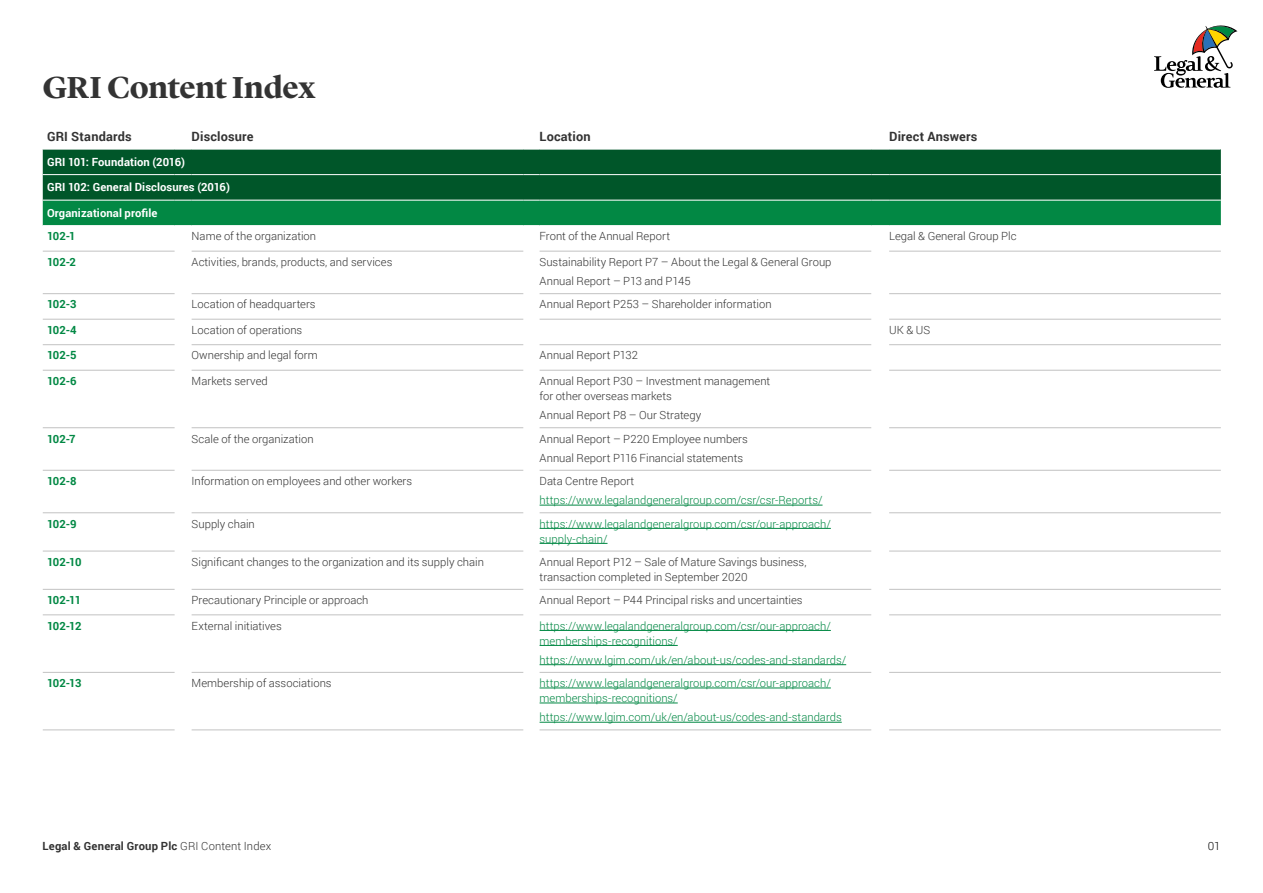
<style>
.page{position:relative;width:1263px;height:893px;background:#fff}
.page>*{position:absolute;margin:0;border:0;box-sizing:border-box;transform-origin:0 0}
.t1{font:700 31.5px "Lyon Display";letter-spacing:-.01em;color:#333}
.t2{font:700 12.75px "Roboto";letter-spacing:.015em;color:#333}
.t3{font:300 11.25px/19.2px "Roboto";color:#333}
.t4{font:300 11.25px/15px "Roboto";color:#028844}
.t5{font:700 11.25px "Roboto";letter-spacing:.01em;color:#fff}
.t6{font:700 11.25px "Roboto";letter-spacing:-.05em;color:#028844}
.t7{font:700 11.25px "Roboto";letter-spacing:.02em;color:#333}
.t8{font:300 11.25px "Roboto";color:#000}
.s1{font-weight:300}
</style>
<div class="page">
<div style="left:43px;top:149px;width:1178px;height:51px;background:#005629"></div>
<hr style="left:43px;top:427px;width:132px;height:1px;background:#c2c2c2">
<hr style="left:192px;top:427px;width:331px;height:1px;background:#c2c2c2">
<hr style="left:540px;top:427px;width:331px;height:1px;background:#c2c2c2">
<hr style="left:889px;top:427px;width:332px;height:1px;background:#c2c2c2">
<hr style="left:43px;top:551px;width:132px;height:1px;background:#c2c2c2">
<hr style="left:192px;top:551px;width:331px;height:1px;background:#c2c2c2">
<hr style="left:540px;top:551px;width:331px;height:1px;background:#c2c2c2">
<hr style="left:889px;top:551px;width:332px;height:1px;background:#c2c2c2">
<hr style="left:43px;top:589px;width:132px;height:1px;background:#c2c2c2">
<hr style="left:192px;top:589px;width:331px;height:1px;background:#c2c2c2">
<hr style="left:540px;top:589px;width:331px;height:1px;background:#c2c2c2">
<hr style="left:889px;top:589px;width:332px;height:1px;background:#c2c2c2">
<hr style="left:43px;top:615px;width:132px;height:1px;background:#c2c2c2">
<hr style="left:192px;top:615px;width:331px;height:1px;background:#c2c2c2">
<hr style="left:540px;top:615px;width:331px;height:1px;background:#c2c2c2">
<hr style="left:889px;top:615px;width:332px;height:1px;background:#c2c2c2">
<hr style="left:43px;top:251px;width:132px;height:1px;background:#c2c2c2">
<hr style="left:540px;top:251px;width:331px;height:1px;background:#c2c2c2">
<hr style="left:889px;top:251px;width:332px;height:1px;background:#c2c2c2">
<hr style="left:43px;top:293px;width:132px;height:1px;background:#c2c2c2">
<hr style="left:192px;top:293px;width:331px;height:1px;background:#c2c2c2">
<hr style="left:540px;top:293px;width:331px;height:1px;background:#c2c2c2">
<hr style="left:889px;top:293px;width:332px;height:1px;background:#c2c2c2">
<hr style="left:43px;top:344px;width:132px;height:1px;background:#c2c2c2">
<hr style="left:192px;top:344px;width:331px;height:1px;background:#c2c2c2">
<hr style="left:540px;top:344px;width:331px;height:1px;background:#c2c2c2">
<hr style="left:889px;top:344px;width:332px;height:1px;background:#c2c2c2">
<hr style="left:43px;top:512px;width:132px;height:1px;background:#c2c2c2">
<hr style="left:192px;top:512px;width:331px;height:1px;background:#c2c2c2">
<hr style="left:540px;top:512px;width:331px;height:1px;background:#c2c2c2">
<hr style="left:889px;top:512px;width:332px;height:1px;background:#c2c2c2">
<hr style="left:43px;top:319px;width:132px;height:1px;background:#c2c2c2">
<hr style="left:192px;top:319px;width:331px;height:1px;background:#c2c2c2">
<hr style="left:540px;top:319px;width:331px;height:1px;background:#c2c2c2">
<hr style="left:889px;top:319px;width:332px;height:1px;background:#c2c2c2">
<hr style="left:43px;top:470px;width:132px;height:1px;background:#c2c2c2">
<hr style="left:192px;top:470px;width:331px;height:1px;background:#c2c2c2">
<hr style="left:540px;top:470px;width:331px;height:1px;background:#c2c2c2">
<hr style="left:889px;top:470px;width:332px;height:1px;background:#c2c2c2">
<hr style="left:43px;top:370px;width:132px;height:1px;background:#c2c2c2">
<hr style="left:192px;top:370px;width:331px;height:1px;background:#c2c2c2">
<hr style="left:540px;top:370px;width:331px;height:1px;background:#c2c2c2">
<hr style="left:889px;top:370px;width:332px;height:1px;background:#c2c2c2">
<hr style="left:43px;top:149px;width:132px;height:1px;background:#fff">
<svg style="left:175px;top:149px;width:17px;height:1px"></svg>
<hr style="left:192px;top:149px;width:331px;height:1px;background:#fff">
<svg style="left:523px;top:149px;width:17px;height:1px"></svg>
<hr style="left:540px;top:149px;width:331px;height:1px;background:#fff">
<svg style="left:871px;top:149px;width:18px;height:1px"></svg>
<hr style="left:889px;top:149px;width:331px;height:1px;background:#fff">
<hr style="left:43px;top:174px;width:132px;height:1px;background:#fff">
<svg style="left:175px;top:174px;width:17px;height:1px"></svg>
<hr style="left:192px;top:174px;width:331px;height:1px;background:#fff">
<svg style="left:523px;top:174px;width:17px;height:1px"></svg>
<hr style="left:540px;top:174px;width:331px;height:1px;background:#fff">
<svg style="left:871px;top:174px;width:18px;height:1px"></svg>
<hr style="left:889px;top:174px;width:332px;height:1px;background:#fff">
<div style="left:43px;top:200px;width:1178px;height:26px;background:#028844"></div>
<hr style="left:889px;top:225px;width:332px;height:1px;background:#fff">
<hr style="left:192px;top:251px;width:331px;height:1px;background:#c2c2c2">
<hr style="left:192px;top:672px;width:331px;height:1px;background:#c2c2c2">
<hr style="left:540px;top:672px;width:331px;height:1px;background:#c2c2c2">
<hr style="left:889px;top:672px;width:332px;height:1px;background:#c2c2c2">
<hr style="left:43px;top:672px;width:132px;height:1px;background:#c2c2c2">
<hr style="left:43px;top:730px;width:132px;height:1px;background:#c2c2c2">
<hr style="left:192px;top:730px;width:331px;height:1px;background:#c2c2c2">
<hr style="left:540px;top:730px;width:331px;height:1px;background:#c2c2c2">
<hr style="left:889px;top:730px;width:332px;height:1px;background:#c2c2c2">
<hr style="left:540px;top:505px;width:282px;height:1px;background:#028844">
<hr style="left:540px;top:528px;width:291px;height:1px;background:#028844">
<hr style="left:540px;top:543px;width:67px;height:1px;background:#028844">
<hr style="left:540px;top:630px;width:291px;height:1px;background:#028844">
<hr style="left:540px;top:645px;width:138px;height:1px;background:#028844">
<hr style="left:540px;top:664px;width:306px;height:1px;background:#028844">
<hr style="left:540px;top:688px;width:291px;height:1px;background:#028844">
<hr style="left:540px;top:703px;width:138px;height:1px;background:#028844">
<hr style="left:540px;top:722px;width:302px;height:1px;background:#028844">
<svg style="left:1154px;top:25px;width:83px;height:63px"></svg>
<h1 class="t1" style="left:43px;top:64px;width:275px">GRI Content Index</h1>
<p class="t2" style="left:47px;top:127px;width:86px">GRI Standards</p>
<p class="t2" style="left:192px;top:127px;width:63px">Disclosure</p>
<p class="t2" style="left:540px;top:127px;width:53px">Location</p>
<p class="t2" style="left:889px;top:127px;width:90px">Direct Answers</p>
<p class="t5" style="left:47px;top:154px;width:140px">GRI 101: Foundation (2016)</p>
<p class="t5" style="left:47px;top:179px;width:184px">GRI 102: General Disclosures (2016)</p>
<p class="t5" style="left:47px;top:205px;width:112px">Organizational profile</p>
<p class="t6" style="left:47px;top:228px;width:30px">102-1</p>
<p class="t3" style="left:192px;top:226px;width:126px">Name of the organization</p>
<p class="t3" style="left:540px;top:226px;width:132px">Front of the Annual Report</p>
<p class="t3" style="left:889px;top:226px;width:129px">Legal &amp; General Group Plc</p>
<p class="t6" style="left:47px;top:254px;width:31px">102-2</p>
<p class="t3" style="left:192px;top:252px;width:202px">Activities, brands, products, and services</p>
<p class="t3" style="left:540px;top:252px;width:293px">Sustainability Report P7 – About the Legal &amp; General Group<br>Annual Report – P13 and P145</p>
<p class="t6" style="left:47px;top:296px;width:31px">102-3</p>
<p class="t3" style="left:192px;top:294px;width:126px">Location of headquarters</p>
<p class="t3" style="left:540px;top:294px;width:234px">Annual Report P253 – Shareholder information</p>
<p class="t6" style="left:47px;top:322px;width:31px">102-4</p>
<p class="t3" style="left:192px;top:320px;width:112px">Location of operations</p>
<p class="t3" style="left:889px;top:320px;width:43px">UK &amp; US</p>
<p class="t6" style="left:47px;top:348px;width:31px">102-5</p>
<p class="t3" style="left:192px;top:345px;width:128px">Ownership and legal form</p>
<p class="t3" style="left:540px;top:345px;width:100px">Annual Report P132</p>
<p class="t6" style="left:47px;top:373px;width:31px">102-6</p>
<p class="t3" style="left:192px;top:371px;width:78px">Markets served</p>
<p class="t3" style="left:540px;top:373px;width:232px;line-height:15px">Annual Report P30 – Investment management for other overseas markets</p>
<p class="t3" style="left:540px;top:405px;width:163px">Annual Report P8 – Our Strategy</p>
<p class="t6" style="left:47px;top:431px;width:30px">102-7</p>
<p class="t3" style="left:192px;top:429px;width:123px">Scale of the organization</p>
<p class="t3" style="left:540px;top:429px;width:210px">Annual Report – P220 Employee numbers<br>Annual Report P116 Financial statements</p>
<p class="t6" style="left:47px;top:473px;width:31px">102-8</p>
<p class="t3" style="left:192px;top:471px;width:222px">Information on employees and other workers</p>
<p class="t3" style="left:540px;top:471px;width:96px">Data Centre Report</p>
<p class="t4" style="left:540px;top:492px;width:284px">https://www.legalandgeneralgroup.com/csr/csr-Reports/</p>
<p class="t6" style="left:47px;top:516px;width:31px">102-9</p>
<p class="t3" style="left:192px;top:514px;width:65px">Supply chain</p>
<p class="t4" style="left:540px;top:516px;width:293px">https://www.legalandgeneralgroup.com/csr/our-approach/ supply-chain/</p>
<p class="t6" style="left:47px;top:554px;width:36px">102-10</p>
<p class="t3" style="left:192px;top:552px;width:294px">Significant changes to the organization and its supply chain</p>
<p class="t3" style="left:540px;top:554px;width:268px;line-height:15px">Annual Report P12 – Sale of Mature Savings business, transaction completed in September 2020</p>
<p class="t6" style="left:47px;top:592px;width:36px">102-11</p>
<p class="t3" style="left:192px;top:590px;width:178px">Precautionary Principle or approach</p>
<p class="t3" style="left:540px;top:590px;width:265px">Annual Report – P44 Principal risks and uncertainties</p>
<p class="t6" style="left:47px;top:618px;width:36px">102-12</p>
<p class="t3" style="left:192px;top:616px;width:92px">External initiatives</p>
<p class="t4" style="left:540px;top:618px;width:293px">https://www.legalandgeneralgroup.com/csr/our-approach/ memberships-recognitions/</p>
<p class="t4" style="left:540px;top:652px;width:308px">https://www.lgim.com/uk/en/about-us/codes-and-standards/</p>
<p class="t6" style="left:47px;top:675px;width:36px">102-13</p>
<p class="t3" style="left:192px;top:673px;width:141px">Membership of associations</p>
<p class="t4" style="left:540px;top:675px;width:293px">https://www.legalandgeneralgroup.com/csr/our-approach/ memberships-recognitions/</p>
<p class="t4" style="left:540px;top:709px;width:304px">https://www.lgim.com/uk/en/about-us/codes-and-standards</p>
<p class="t7" style="left:43px;top:838px;width:230px">Legal &amp; General Group Plc <span class="s1">GRI Content Index</span></p>
<p class="t8" style="left:1208px;top:838px;width:14px">01</p>
</div>
